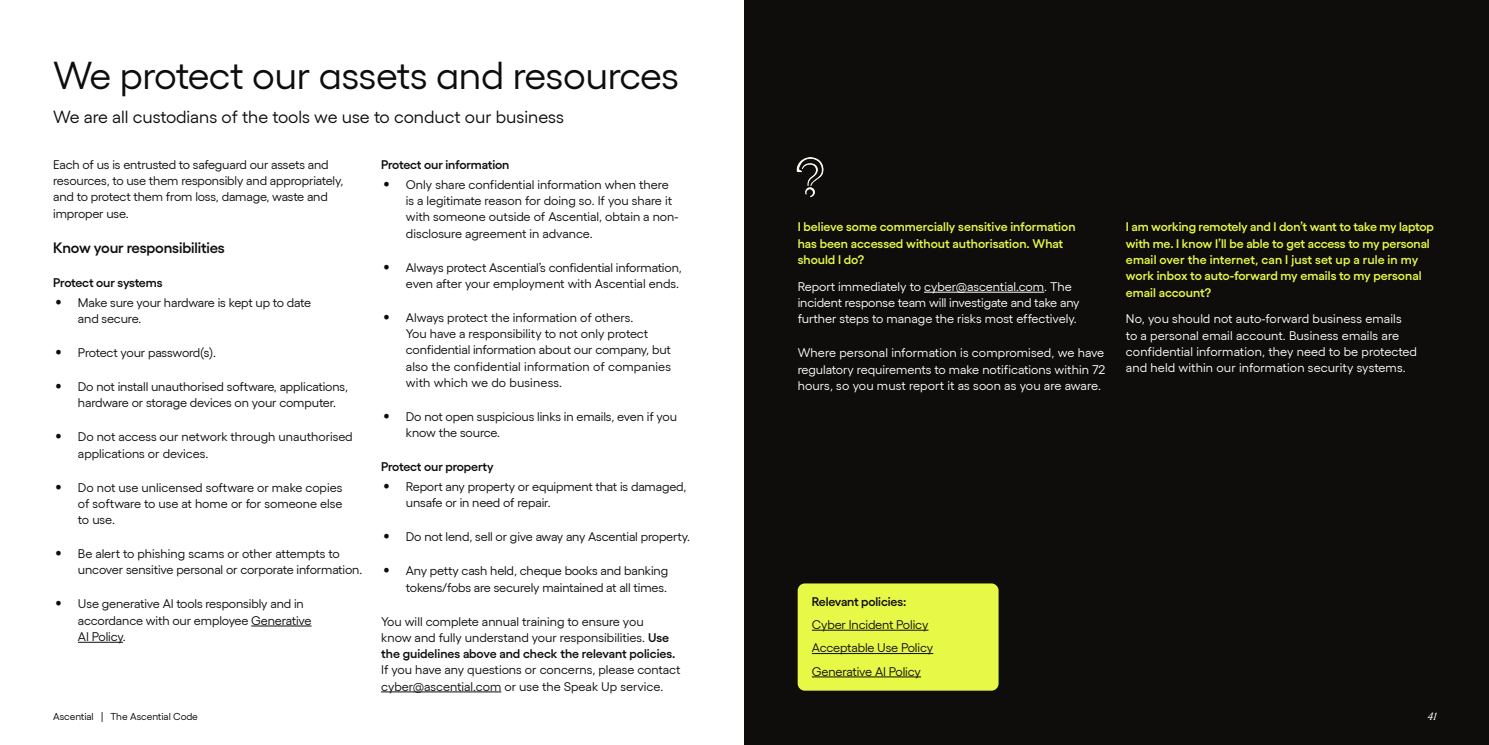
<style>
.page{position:relative;width:1489px;height:745px;background:#fff}
.page>*{position:absolute;margin:0;border:0;box-sizing:border-box;transform-origin:0 0}
.t1{font:38.75px "Yellix";letter-spacing:-.01em;color:#0f0d0c}
.t2{font:17.5px "Yellix";color:#0f0d0c}
.t3{font:600 15px "Yellix";letter-spacing:-.01em;color:#0f0d0c}
.t4{font:12.5px/16.2px "Yellix";letter-spacing:-.01em;color:#0f0d0c}
.t5{font:12.5px/16.2px "Yellix";color:#fff}
.t6{font:600 12.5px/16.2px "Yellix";letter-spacing:-.005em;color:#e7f946}
.t7{font:600 12.5px "Yellix";letter-spacing:-.02em;color:#0f0d0c}
.t8{font:10px "Yellix";color:#000}
.t9{font:italic 10px "Rando Ascential";color:#fff}
.s1{font-size:20px}
.s2{font-weight:600}
</style>
<div class="page">
<hr style="left:251px;top:625px;width:60px;height:1px;background:#0f0d0c">
<hr style="left:78px;top:641px;width:45px;height:1px;background:#0f0d0c">
<div style="left:744px;top:0;width:744px;height:744px;background:#0f0d0c"></div>
<hr style="left:381px;top:691px;width:120px;height:1px;background:#0f0d0c">
<hr style="left:924px;top:292px;width:120px;height:1px;background:#fff">
<div style="left:797px;top:583px;width:201px;height:107px;background:#e7f946;border-radius:7px"></div>
<hr style="left:811px;top:629px;width:117px;height:1px;background:#0f0d0c">
<hr style="left:811px;top:652px;width:122px;height:1px;background:#0f0d0c">
<hr style="left:811px;top:676px;width:110px;height:1px;background:#0f0d0c">
<img style="left:796px;top:157px;width:28px;height:39px">
<h1 class="t1" style="left:53px;top:45px;width:627px">We protect our assets and resources</h1>
<h2 class="t2" style="left:53px;top:103px;width:512px">We are all custodians of the tools we use to conduct our business</h2>
<p class="t4" style="left:53px;top:155px;width:292px">Each of us is entrusted to safeguard our assets and resources, to use them responsibly and appropriately, and to protect them from loss, damage, waste and improper use.</p>
<p class="t3" style="left:53px;top:236px;width:173px">Know your responsibilities</p>
<p class="t7" style="left:53px;top:272px;width:111px">Protect our systems</p>
<p class="t4" style="left:78px;top:293px;width:234px;text-indent:-22px"><span class="s1">•</span> Make sure your hardware is kept up to date and secure.</p>
<p class="t4" style="left:55px;top:343px;width:162px"><span class="s1">•</span> Protect your password(s).</p>
<p class="t4" style="left:78px;top:377px;width:272px;text-indent:-22px"><span class="s1">•</span> Do not install unauthorised software, applications, hardware or storage devices on your computer.</p>
<p class="t4" style="left:78px;top:427px;width:276px;text-indent:-22px"><span class="s1">•</span> Do not access our network through unauthorised applications or devices.</p>
<p class="t4" style="left:78px;top:477px;width:266px;text-align:justify;text-indent:-22px"><span class="s1">•</span> Do not use unlicensed software or make copies of software to use at home or for someone else to use.</p>
<p class="t4" style="left:78px;top:544px;width:286px;text-indent:-22px"><span class="s1">•</span> Be alert to phishing scams or other attempts to uncover sensitive personal or corporate information.</p>
<p class="t4" style="left:78px;top:594px;width:235px;text-indent:-22px"><span class="s1">•</span> Use generative AI tools responsibly and in accordance with our employee Generative<br>AI Policy.</p>
<p class="t7" style="left:381px;top:154px;width:130px">Protect our information</p>
<p class="t4" style="left:406px;top:175px;width:274px;text-indent:-22px"><span class="s1">•</span> Only share confidential information when there is a legitimate reason for doing so. If you share it with someone outside of Ascential, obtain a non&shy;disclosure agreement in advance.</p>
<p class="t4" style="left:383px;top:257px;width:300px;text-align:right"><span class="s1">•</span> Always protect Ascential’s confidential information, even after your employment with Ascential ends.</p>
<p class="t4" style="left:406px;top:308px;width:267px;text-indent:-22px"><span class="s1">•</span> Always protect the information of others.<br>You have a responsibility to not only protect confidential information about our company, but also the confidential information of companies with which we do business.</p>
<p class="t4" style="left:406px;top:407px;width:273px;text-indent:-22px"><span class="s1">•</span> Do not open suspicious links in emails, even if you know the source.</p>
<p class="t7" style="left:381px;top:456px;width:114px">Protect our property</p>
<p class="t4" style="left:406px;top:477px;width:282px;text-indent:-22px"><span class="s1">•</span> Report any property or equipment that is damaged, unsafe or in need of repair.</p>
<p class="t4" style="left:383px;top:527px;width:308px"><span class="s1">•</span> Do not lend, sell or give away any Ascential property.</p>
<p class="t4" style="left:383px;top:561px;width:286px;text-align:right"><span class="s1">•</span> Any petty cash held, cheque books and banking tokens/fobs are securely maintained at all times.</p>
<p class="t4" style="left:381px;top:611px;width:296px">You will complete annual training to ensure you know and fully understand your responsibilities. <span class="s2">Use the guidelines above and check the relevant policies.</span></p>
<p class="t4" style="left:381px;top:660px;width:301px">If you have any questions or concerns, please contact cyber@ascential.com or use the Speak Up service.</p>
<p class="t8" style="left:53px;top:708px;width:146px">Ascential | The Ascential Code</p>
<p class="t6" style="left:797px;top:217px;width:279px">I believe some commercially sensitive information has been accessed without authorisation. What should I do?</p>
<p class="t5" style="left:797px;top:277px;width:283px">Report immediately to cyber@ascential.com. The incident response team will investigate and take any further steps to manage the risks most effectively.</p>
<p class="t5" style="left:797px;top:343px;width:309px;text-align:justify">Where personal information is compromised, we have regulatory requirements to make notifications within 72 hours, so you must report it as soon as you are aware.</p>
<p class="t6" style="left:1125px;top:217px;width:309px">I am working remotely and I don’t want to take my laptop with me. I know I’ll be able to get access to my personal email over the internet, can I just set up a rule in my work inbox to auto-forward my emails to my personal email account?</p>
<p class="t5" style="left:1125px;top:309px;width:292px">No, you should not auto-forward business emails<br>to a personal email account. Business emails are confidential information, they need to be protected and held within our information security systems.</p>
<p class="t7" style="left:811px;top:591px;width:96px">Relevant policies:</p>
<p class="t4" style="left:811px;top:611px;width:123px;line-height:23.4px">Cyber Incident Policy<br>Acceptable Use Policy<br>Generative AI Policy</p>
<p class="t9" style="left:1427px;top:708px;width:10px">41</p>
</div>
